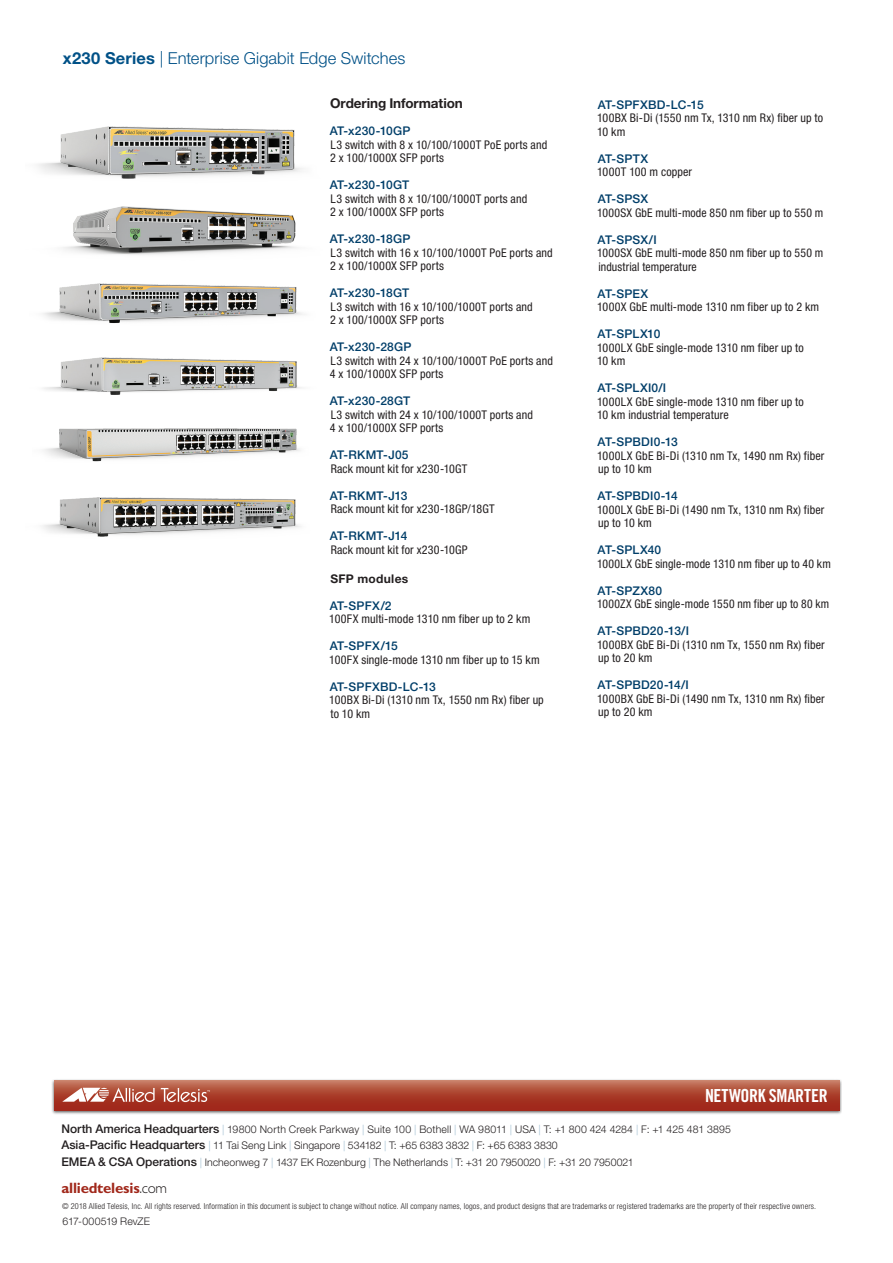
<style>
.page{position:relative;width:893px;height:1263px;background:#fff}
.page>*{position:absolute;margin:0;border:0;box-sizing:border-box;transform-origin:0 0}
.t1{font:18px "Trade Gothic Bold Cond Twenty";letter-spacing:-.01em;color:#fff}
.t2{font:300 16.5px "Helvetica Neue";color:#005187}
.t3{font:700 15px "Gill Sans Std";letter-spacing:-.015em;color:#a1281b}
.t4{font:700 13.5px "Helvetica Neue";letter-spacing:-.005em;color:#231f20}
.t5{font:condensed 12px/13.5px "Helvetica Neue";letter-spacing:.01em;color:#231f20}
.t6{font:500 12px "Helvetica Neue";letter-spacing:.015em;color:#003e69}
.t7{font:700 12px "Helvetica Neue";letter-spacing:.025em;color:#231f20}
.t8{font:500 12px "Helvetica Neue";letter-spacing:-.01em;color:#003e69}
.t9{font:300 10.5px/16.5px "Helvetica Neue";letter-spacing:.005em;color:#231f20}
.t10{font:300 condensed 8.25px "Helvetica Neue";letter-spacing:.015em;color:#231f20}
.s1{font-weight:700}
.s2{font-weight:500;font-size:12px}
.s3{color:#a0bed1}
.s4{font-weight:300;color:#231f20}
</style>
<div class="page">
<div style="left:51px;top:1079px;width:791px;height:36px;background:#231f20;opacity:.75"></div>
<svg style="left:54px;top:1080px;width:785px;height:30px"></svg>
<svg style="left:161px;top:1088px;width:49px;height:15px"></svg>
<svg style="left:62px;top:1088px;width:93px;height:15px"></svg>
<img style="left:38px;top:127px;width:265px;height:52px">
<img style="left:63px;top:207px;width:234px;height:48px">
<img style="left:43px;top:283px;width:260px;height:40px">
<img style="left:44px;top:357px;width:258px;height:37px">
<img style="left:44px;top:428px;width:256px;height:34px">
<img style="left:43px;top:498px;width:258px;height:39px">
<h2 class="t2" style="left:63px;top:48px;width:344px"><span class="s1">x230 Series</span> | Enterprise Gigabit Edge Switches</h2>
<p class="t4" style="left:330px;top:95px;width:134px">Ordering Information</p>
<p class="t6" style="left:330px;top:124px;width:82px">AT-x230-10GP</p>
<p class="t5" style="left:330px;top:138px;width:218px">L3 switch with 8 x 10/100/1000T PoE ports and<br>2 x 100/1000X SFP ports</p>
<p class="t6" style="left:330px;top:178px;width:81px">AT-x230-10GT</p>
<p class="t5" style="left:330px;top:192px;width:198px">L3 switch with 8 x 10/100/1000T ports and<br>2 x 100/1000X SFP ports</p>
<p class="t6" style="left:330px;top:232px;width:82px">AT-x230-18GP</p>
<p class="t5" style="left:330px;top:246px;width:224px">L3 switch with 16 x 10/100/1000T PoE ports and<br>2 x 100/1000X SFP ports</p>
<p class="t6" style="left:330px;top:286px;width:81px">AT-x230-18GT</p>
<p class="t5" style="left:330px;top:300px;width:204px">L3 switch with 16 x 10/100/1000T ports and<br>2 x 100/1000X SFP ports</p>
<p class="t6" style="left:330px;top:340px;width:83px">AT-x230-28GP</p>
<p class="t5" style="left:330px;top:354px;width:225px">L3 switch with 24 x 10/100/1000T PoE ports and<br>4 x 100/1000X SFP ports</p>
<p class="t6" style="left:330px;top:394px;width:82px">AT-x230-28GT</p>
<p class="t5" style="left:330px;top:408px;width:205px">L3 switch with 24 x 10/100/1000T ports and<br>4 x 100/1000X SFP ports</p>
<p class="t6" style="left:330px;top:448px;width:80px">AT-RKMT-J05</p>
<p class="t5" style="left:331px;top:462px;width:138px">Rack mount kit for x230-10GT</p>
<p class="t6" style="left:330px;top:488px;width:79px">AT-RKMT-J13</p>
<p class="t5" style="left:331px;top:502px;width:166px">Rack mount kit for x230-18GP/18GT</p>
<p class="t6" style="left:330px;top:529px;width:79px">AT-RKMT-J14</p>
<p class="t5" style="left:331px;top:543px;width:139px">Rack mount kit for x230-10GP</p>
<p class="t7" style="left:330px;top:571px;width:79px">SFP modules</p>
<p class="t6" style="left:330px;top:598px;width:63px">AT-SPFX/2</p>
<p class="t5" style="left:329px;top:612px;width:203px">100FX multi-mode 1310 nm fiber up to 2 km</p>
<p class="t6" style="left:330px;top:639px;width:70px">AT-SPFX/15</p>
<p class="t5" style="left:329px;top:653px;width:212px">100FX single-mode 1310 nm fiber up to 15 km</p>
<p class="t6" style="left:330px;top:679px;width:108px">AT-SPFXBD-LC-13</p>
<p class="t5" style="left:329px;top:693px;width:216px">100BX Bi-Di (1310 nm Tx, 1550 nm Rx) fiber up to 10 km</p>
<p class="t6" style="left:598px;top:97px;width:108px">AT-SPFXBD-LC-15</p>
<p class="t5" style="left:597px;top:111px;width:227px">100BX Bi-Di (1550 nm Tx, 1310 nm Rx) fiber up to<br>10 km</p>
<p class="t6" style="left:598px;top:151px;width:52px">AT-SPTX</p>
<p class="t5" style="left:597px;top:165px;width:96px">1000T 100 m copper</p>
<p class="t6" style="left:598px;top:192px;width:52px">AT-SPSX</p>
<p class="t5" style="left:597px;top:206px;width:228px">1000SX GbE multi-mode 850 nm fiber up to 550 m</p>
<p class="t6" style="left:598px;top:232px;width:61px">AT-SPSX/I</p>
<p class="t5" style="left:597px;top:246px;width:228px">1000SX GbE multi-mode 850 nm fiber up to 550 m industrial temperature</p>
<p class="t6" style="left:598px;top:286px;width:52px">AT-SPEX</p>
<p class="t5" style="left:597px;top:300px;width:224px">1000X GbE multi-mode 1310 nm fiber up to 2 km</p>
<p class="t8" style="left:598px;top:327px;width:64px">AT-SPLX10</p>
<p class="t5" style="left:597px;top:341px;width:208px">1000LX GbE single-mode 1310 nm fiber up to<br>10 km</p>
<p class="t6" style="left:598px;top:381px;width:70px">AT-SPLXI0/I</p>
<p class="t5" style="left:597px;top:395px;width:208px">1000LX GbE single-mode 1310 nm fiber up to<br>10 km industrial temperature</p>
<p class="t6" style="left:598px;top:435px;width:82px">AT-SPBDI0-13</p>
<p class="t5" style="left:597px;top:449px;width:229px">1000LX GbE Bi-Di (1310 nm Tx, 1490 nm Rx) fiber up to 10 km</p>
<p class="t6" style="left:598px;top:489px;width:82px">AT-SPBDI0-14</p>
<p class="t5" style="left:597px;top:503px;width:229px">1000LX GbE Bi-Di (1490 nm Tx, 1310 nm Rx) fiber up to 10 km</p>
<p class="t6" style="left:598px;top:543px;width:65px">AT-SPLX40</p>
<p class="t5" style="left:597px;top:557px;width:235px">1000LX GbE single-mode 1310 nm fiber up to 40 km</p>
<p class="t6" style="left:598px;top:583px;width:66px">AT-SPZX80</p>
<p class="t5" style="left:597px;top:597px;width:234px">1000ZX GbE single-mode 1550 nm fiber up to 80 km</p>
<p class="t6" style="left:598px;top:624px;width:93px">AT-SPBD20-13/I</p>
<p class="t5" style="left:597px;top:638px;width:229px">1000BX GbE Bi-Di (1310 nm Tx, 1550 nm Rx) fiber up to 20 km</p>
<p class="t6" style="left:598px;top:678px;width:93px">AT-SPBD20-14/I</p>
<p class="t5" style="left:597px;top:692px;width:229px">1000BX GbE Bi-Di (1490 nm Tx, 1310 nm Rx) fiber up to 20 km</p>
<h1 class="t1" style="left:705px;top:1084px;width:124px">NETWORK SMARTER</h1>
<p class="t9" style="left:61px;top:1120px;width:671px"><span class="s2">North America Headquarters</span> <span class="s3">|</span> 19800 North Creek Parkway <span class="s3">|</span> Suite 100 <span class="s3">|</span> Bothell <span class="s3">|</span> WA 98011 <span class="s3">|</span> USA <span class="s3">|</span> T: +1 800 424 4284 <span class="s3">|</span> F: +1 425 481 3895<br><span class="s2">Asia-Pacific Headquarters</span> <span class="s3">|</span> 11 Tai Seng Link <span class="s3">|</span> Singapore <span class="s3">|</span> 534182 <span class="s3">|</span> T: +65 6383 3832 <span class="s3">|</span> F: +65 6383 3830<br><span class="s2">EMEA &amp; CSA Operations</span> <span class="s3">|</span> Incheonweg 7 <span class="s3">|</span> 1437 EK Rozenburg <span class="s3">|</span> The Netherlands <span class="s3">|</span> T: +31 20 7950020 <span class="s3">|</span> F: +31 20 7950021</p>
<p class="t3" style="left:61px;top:1179px;width:107px">alliedtelesis<span class="s4">.com</span></p>
<p class="t10" style="left:62px;top:1201px;width:756px">© 2018 Allied Telesis, Inc. All rights reserved. Information in this document is subject to change without notice. All company names, logos, and product designs that are trademarks or registered trademarks are the property of their respective owners.</p>
<p class="t9" style="left:62px;top:1212px;width:89px">617-000519 RevZE</p>
</div>
